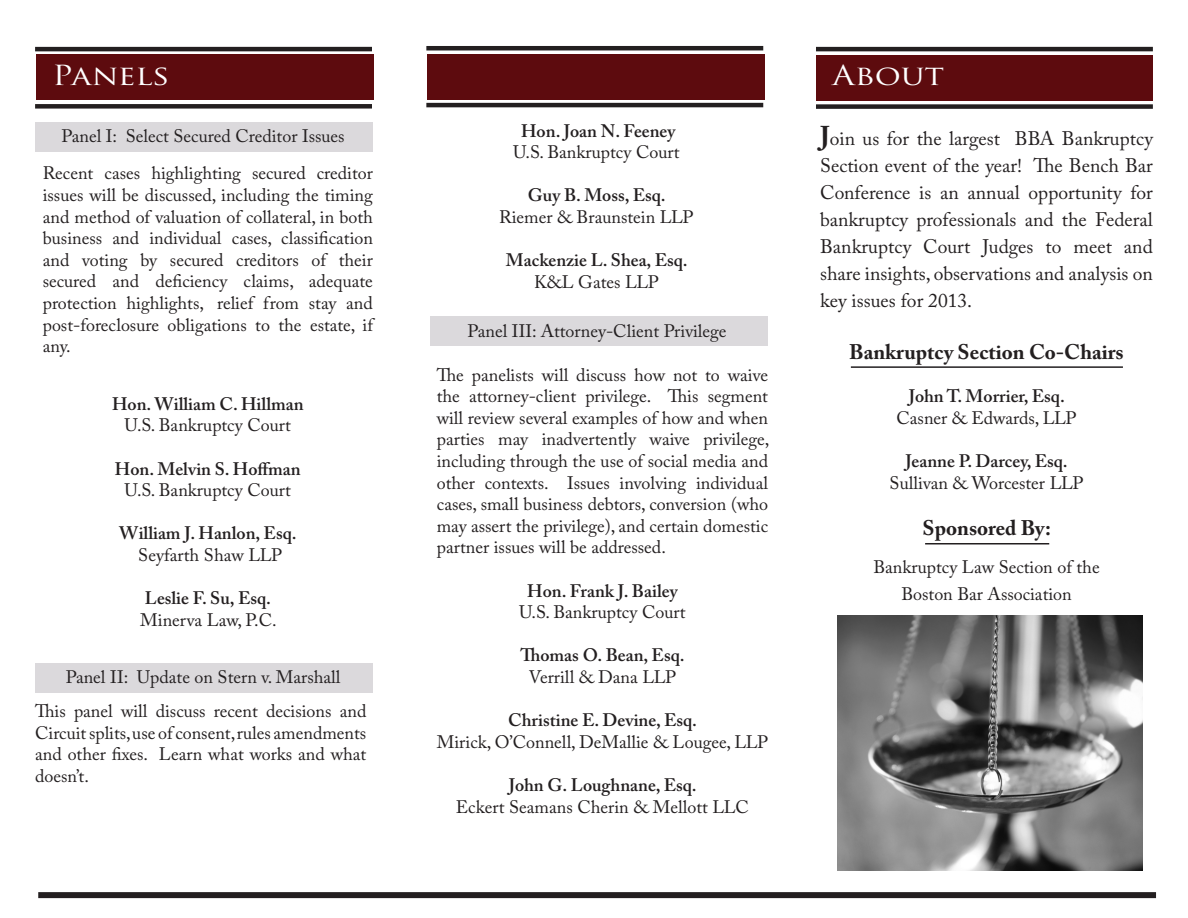
<style>
.page{position:relative;width:1188px;height:918px;background:#fff}
.page>*{position:absolute;margin:0;border:0;box-sizing:border-box;transform-origin:0 0}
.Head{font:27px "Trajan Pro";color:#fff;scale:1.2 1}
.Company_name{font:700 21px "Adobe Caslon Pro";color:#231f20}
.t1{font:19.5px/27px "Adobe Caslon Pro";color:#231f20;text-align:justify}
.Company_name-2{font:18px/21.6px "Adobe Caslon Pro";color:#231f20;text-align:justify}
.Company_name-3{font:600 18px/21.6px "Adobe Caslon Pro";color:#231f20;text-align:center}
.s1{font-weight:400}
.s2{font-weight:600}
.s3{font-weight:700;font-size:27px}
</style>
<div class="page">
<div style="left:36px;top:55px;width:338px;height:45px;background:#5d0b0e"></div>
<div style="left:427px;top:54px;width:338px;height:45px;background:#5d0b0e"></div>
<div style="left:816px;top:55px;width:338px;height:46px;background:#5d0b0e"></div>
<div style="left:1153px;top:9px;width:34px;height:908px;background:#fff"></div>
<div style="left:38px;top:892px;width:1118px;height:6px;background:#231f20"></div>
<div style="left:35px;top:104px;width:337px;height:5px;background:#231f20"></div>
<hr style="left:35px;top:47px;width:337px;height:4px;background:#231f20">
<hr style="left:426px;top:46px;width:337px;height:4px;background:#231f20">
<hr style="left:426px;top:103px;width:337px;height:4px;background:#231f20">
<hr style="left:816px;top:47px;width:337px;height:4px;background:#231f20">
<div style="left:816px;top:104px;width:337px;height:5px;background:#231f20"></div>
<div style="left:35px;top:122px;width:338px;height:30px;background:#dbd9dc"></div>
<div style="left:35px;top:663px;width:338px;height:29px;background:#dbd9dc"></div>
<div style="left:431px;top:316px;width:337px;height:30px;background:#dbd9dc"></div>
<hr style="left:851px;top:366px;width:272px;height:2px;background:#231f20">
<hr style="left:925px;top:543px;width:124px;height:1px;background:#231f20">
<img style="left:838px;top:615px;width:305px;height:255px">
<p class="Head" style="left:52px;top:58px;width:100px">Panels</p>
<p class="Head" style="left:832px;top:58px;width:95px">About</p>
<p class="Company_name-2" style="left:61px;top:125px;width:285px">Panel I: Select Secured Creditor Issues</p>
<p class="Company_name-2" style="left:43px;top:162px;width:332px">Recent cases highlighting secured creditor issues will be discussed, including the timing and method of valuation of collateral, in both business and individual cases, classification and voting by secured creditors of their secured and deficiency claims, adequate protection highlights, relief from stay and post-foreclosure obligations to the estate, if any.</p>
<p class="Company_name-3" style="left:112px;top:393px;width:193px">Hon. William C. Hillman<br><span class="s1">U.S. Bankruptcy Court</span></p>
<p class="Company_name-3" style="left:115px;top:458px;width:187px">Hon. Melvin S. Hoffman<br><span class="s1">U.S. Bankruptcy Court</span></p>
<p class="Company_name-3" style="left:119px;top:522px;width:179px">William J. Hanlon, Esq.<br><span class="s1">Seyfarth Shaw LLP</span></p>
<p class="Company_name-3" style="left:140px;top:587px;width:138px;text-align:left">Leslie F. Su, Esq.<br><span class="s1">Minerva Law, P.C.</span></p>
<p class="Company_name-2" style="left:66px;top:666px;width:276px">Panel II: Update on Stern v. Marshall</p>
<p class="Company_name-2" style="left:35px;top:700px;width:333px">This panel will discuss recent decisions and Circuit splits, use of consent, rules amendments and other fixes. Learn what works and what doesn’t.</p>
<p class="Company_name-3" style="left:521px;top:120px;width:156px">Hon. Joan N. Feeney</p>
<p class="Company_name-2" style="left:513px;top:141px;width:168px">U.S. Bankruptcy Court</p>
<p class="Company_name-3" style="left:528px;top:184px;width:139px">Guy B. Moss, Esq.</p>
<p class="Company_name-2" style="left:499px;top:206px;width:196px">Riemer &amp; Braunstein LLP</p>
<p class="Company_name-3" style="left:506px;top:249px;width:183px">Mackenzie L. Shea, Esq.</p>
<p class="Company_name-2" style="left:534px;top:271px;width:126px">K&amp;L Gates LLP</p>
<p class="Company_name-2" style="left:467px;top:320px;width:261px">Panel III: Attorney-Client Privilege</p>
<p class="Company_name-2" style="left:437px;top:364px;width:334px">The panelists will discuss how not to waive the attorney-client privilege. This segment will review several examples of how and when parties may inadvertently waive privilege, including through the use of social media and other contexts. Issues involving individual cases, small business debtors, conversion (who may assert the privilege), and certain domestic partner issues will be addressed.</p>
<p class="Company_name-2" style="left:519px;top:580px;width:168px;text-align:center"><span class="s2">Hon. Frank J. Bailey<br></span>U.S. Bankruptcy Court</p>
<p class="Company_name-3" style="left:520px;top:644px;width:166px">Thomas O. Bean, Esq.</p>
<p class="Company_name-2" style="left:529px;top:666px;width:149px">Verrill &amp; Dana LLP</p>
<p class="Company_name-3" style="left:508px;top:709px;width:190px">Christine E. Devine, Esq.</p>
<p class="Company_name-2" style="left:437px;top:731px;width:333px">Mirick, O’Connell, DeMallie &amp; Lougee, LLP</p>
<p class="Company_name-3" style="left:509px;top:774px;width:189px">John G. Loughnane, Esq.</p>
<p class="Company_name-2" style="left:456px;top:796px;width:295px">Eckert Seamans Cherin &amp; Mellott LLC</p>
<p class="t1" style="left:820px;top:124px;width:334px"><span class="s3">J</span>oin us for the largest BBA Bankruptcy Section event of the year! The Bench Bar Conference is an annual opportunity for bankruptcy professionals and the Federal Bankruptcy Court Judges to meet and share insights, observations and analysis on key issues for 2013.</p>
<p class="Company_name" style="left:849px;top:339px;width:276px">Bankruptcy Section Co-Chairs</p>
<p class="Company_name-3" style="left:896px;top:385px;width:182px">John T. Morrier, Esq.<br><span class="s1">Casner &amp; Edwards, LLP</span></p>
<p class="Company_name-3" style="left:905px;top:450px;width:164px">Jeanne P. Darcey, Esq.</p>
<p class="Company_name-2" style="left:890px;top:472px;width:195px">Sullivan &amp; Worcester LLP</p>
<p class="Company_name" style="left:923px;top:516px;width:130px">Sponsored By:</p>
<p class="Company_name-2" style="left:873px;top:554px;width:228px;line-height:27px;text-align:center">Bankruptcy Law Section of the<br>Boston Bar Association</p>
</div>
